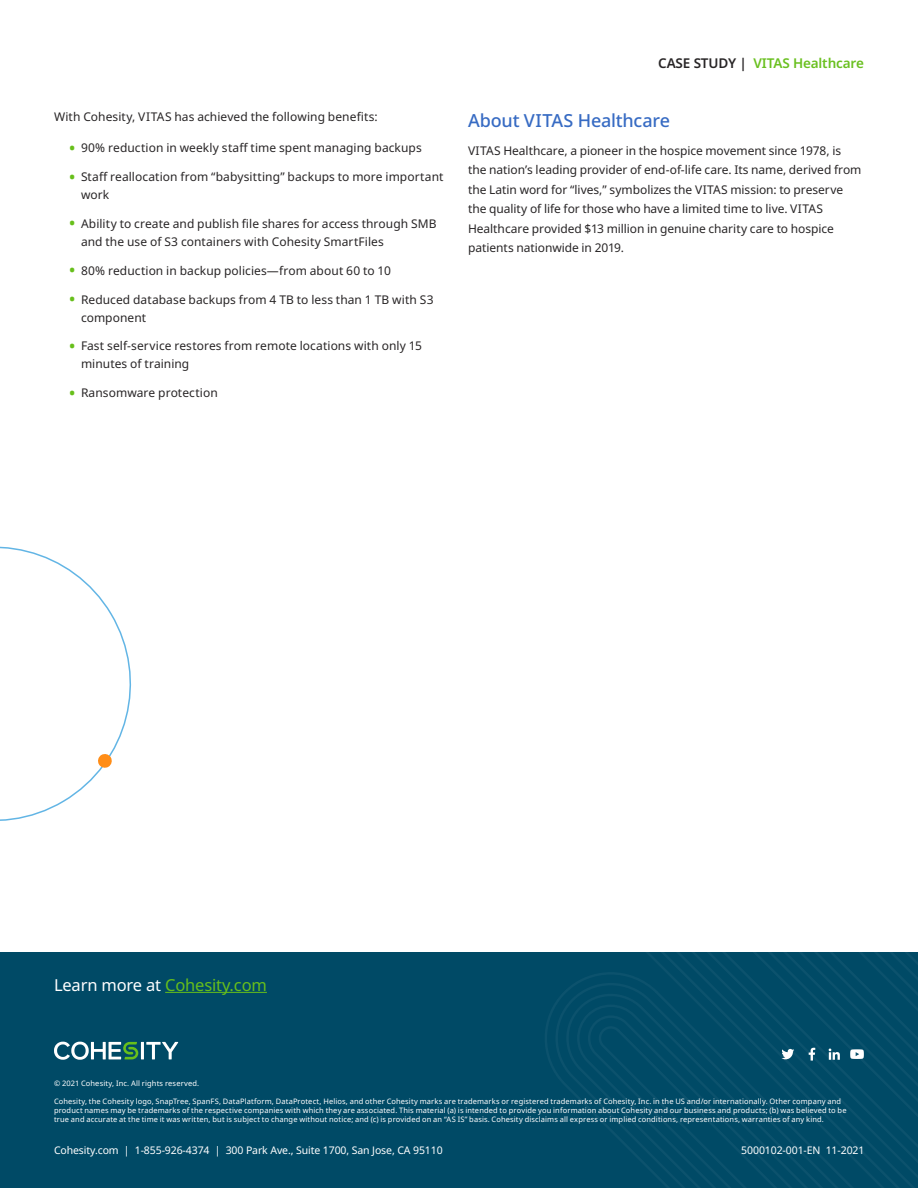
<style>
.page{position:relative;width:918px;height:1188px;background:#fff}
.page>*{position:absolute;margin:0;border:0;box-sizing:border-box;transform-origin:0 0}
.Subtitle_1{font:500 18px "Noto Sans";letter-spacing:-.01em;color:#376bc3}
.t1{font:16.5px "Noto Sans";letter-spacing:-.01em;color:#67bf1b}
.t2{font:600 13.5px "Noto Sans";letter-spacing:-.01em;color:#6ac020}
.Body{font:12px/19.5px "Noto Sans";letter-spacing:.005em;color:#282526}
.t3{font:10.5px "Noto Sans";letter-spacing:-.01em;color:#fff}
.t4{font:7.5px/9px "Noto Sans";letter-spacing:.015em;color:#fff}
.s1{font-weight:600;font-size:16.5px;color:#67bf1b}
.s2{color:#282526}
.s3{color:#fff}
</style>
<div class="page">
<div style="left:0;top:952px;width:918px;height:236px;background:#004a66"></div>
<svg style="left:545px;top:973px;width:78px;height:170px"></svg>
<svg style="left:623px;top:952px;width:295px;height:236px"></svg>
<hr style="left:141px;top:1042px;width:3px;height:17px;background:#fff">
<svg style="left:146px;top:1042px;width:32px;height:17px"></svg>
<svg style="left:54px;top:1042px;width:84px;height:18px"></svg>
<svg style="left:751px;top:952px;width:167px;height:218px"></svg>
<hr style="left:165px;top:992px;width:102px;height:1px;background:#67bf1b">
<svg style="left:0;top:546px;width:132px;height:275px"></svg>
<svg style="left:97px;top:753px;width:16px;height:16px"></svg>
<p class="Body" style="left:54px;top:107px;width:325px">With Cohesity, VITAS has achieved the following benefits:</p>
<p class="Body" style="left:69px;top:139px;width:354px"><span class="s1">•</span> 90% reduction in weekly staff time spent managing backups</p>
<p class="Body" style="left:81px;top:168px;width:364px;line-height:18px;text-indent:-12px"><span class="s1">•</span> Staff reallocation from “babysitting” backups to more important work</p>
<p class="Body" style="left:81px;top:215px;width:357px;line-height:18px;text-indent:-12px"><span class="s1">•</span> Ability to create and publish file shares for access through SMB and the use of S3 containers with Cohesity SmartFiles</p>
<p class="Body" style="left:69px;top:261px;width:323px"><span class="s1">•</span> 80% reduction in backup policies—from about 60 to 10</p>
<p class="Body" style="left:81px;top:290px;width:354px;line-height:18px;text-indent:-12px"><span class="s1">•</span> Reduced database backups from 4 TB to less than 1 TB with S3 component</p>
<p class="Body" style="left:81px;top:337px;width:342px;line-height:18px;text-indent:-12px"><span class="s1">•</span> Fast self-service restores from remote locations with only 15 minutes of training</p>
<p class="Body" style="left:69px;top:383px;width:150px"><span class="s1">•</span> Ransomware protection</p>
<p class="t2" style="left:658px;top:54px;width:207px"><span class="s2">CASE STUDY |</span> VITAS Healthcare</p>
<p class="Subtitle_1" style="left:468px;top:108px;width:204px">About VITAS Healthcare</p>
<p class="Body" style="left:468px;top:141px;width:395px">VITAS Healthcare, a pioneer in the hospice movement since 1978, is the nation’s leading provider of end-of-life care. Its name, derived from the Latin word for “lives,” symbolizes the VITAS mission: to preserve the quality of life for those who have a limited time to live. VITAS Healthcare provided $13 million in genuine charity care to hospice patients nationwide in 2019.</p>
<h2 class="t1" style="left:54px;top:973px;width:214px"><span class="s3">Learn more at</span> Cohesity.com</h2>
<p class="t4" style="left:54px;top:1079px;width:147px">© 2021 Cohesity, Inc. All rights reserved.</p>
<p class="t4" style="left:54px;top:1097px;width:794px">Cohesity, the Cohesity logo, SnapTree, SpanFS, DataPlatform, DataProtect, Helios, and other Cohesity marks are trademarks or registered trademarks of Cohesity, Inc. in the US and/or internationally. Other company and product names may be trademarks of the respective companies with which they are associated. This material (a) is intended to provide you information about Cohesity and our business and products; (b) was believed to be true and accurate at the time it was written, but is subject to change without notice; and (c) is provided on an “AS IS” basis. Cohesity disclaims all express or implied conditions, representations, warranties of any kind.</p>
<p class="t3" style="left:54px;top:1143px;width:390px">Cohesity.com | 1-855-926-4374 | 300 Park Ave., Suite 1700, San Jose, CA 95110</p>
<p class="t3" style="left:741px;top:1143px;width:125px">5000102-001-EN 11-2021</p>
</div>
